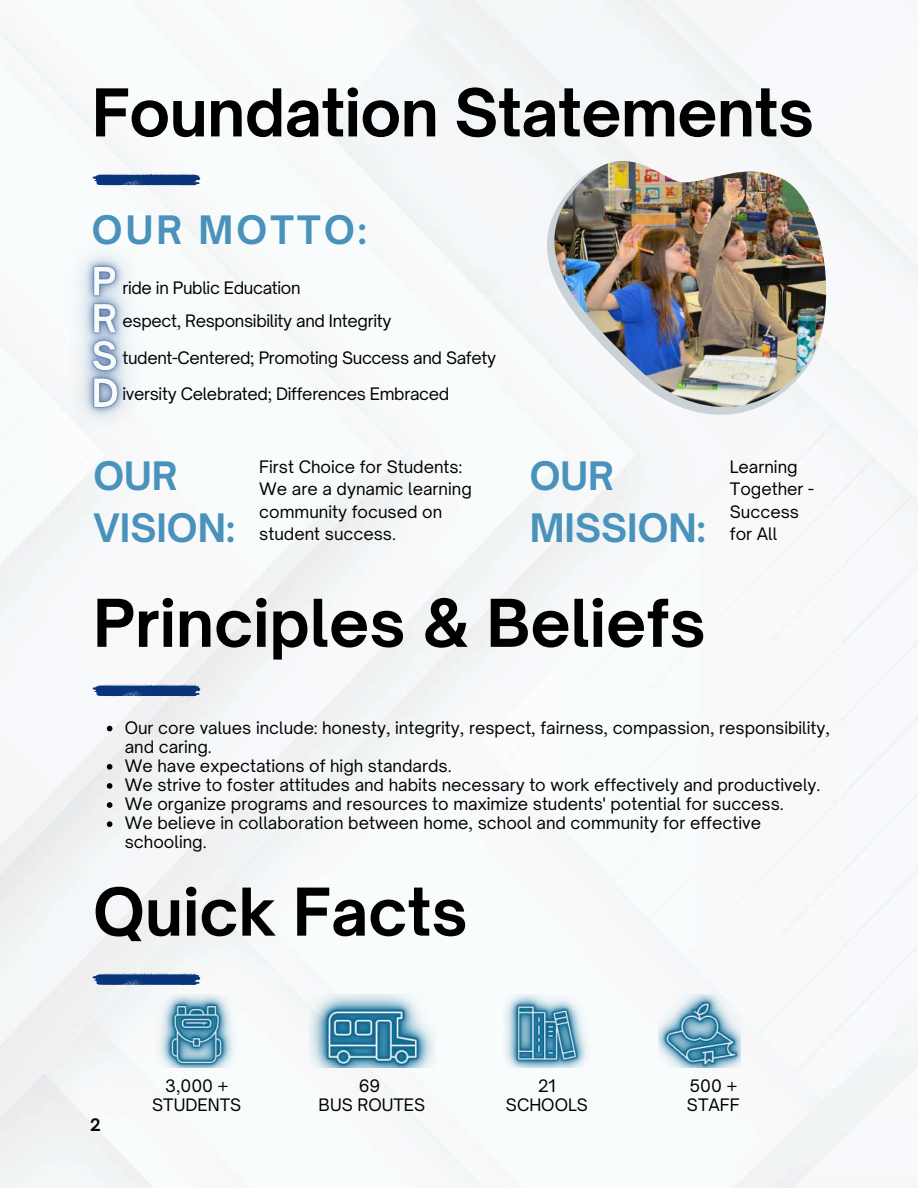
<style>
.page{position:relative;width:918px;height:1188px;background:#fff}
.page>*{position:absolute;margin:0;border:0;box-sizing:border-box;transform-origin:0 0}
.t1{font:700 63px "Open Sauce One";color:#000}
.t2{font:700 37.5px/51.8px "Open Sauce One";color:#4992bc}
.t3{font:700 37.5px "Open Sauce One";letter-spacing:.085em;color:#4992bc}
.t4{font:16.5px/19.2px "Open Sauce One";color:#000}
.t5{font:16.5px/32.7px "Open Sauce One";letter-spacing:-.02em;color:#000}
.t6{font:700 16.5px "Open Sauce One";color:#000}
</style>
<div class="page">
<svg style="left:92px;top:174px;width:108px;height:12px"></svg>
<svg style="left:92px;top:685px;width:108px;height:11px"></svg>
<svg style="left:92px;top:973px;width:108px;height:12px"></svg>
<svg style="left:547px;top:164px;width:277px;height:251px;fill:#f4f7f9"></svg>
<img style="left:554px;top:161px;width:272px;height:246px">
<svg style="left:107px;top:726px;width:5px;height:5px"></svg>
<svg style="left:107px;top:764px;width:5px;height:6px"></svg>
<svg style="left:107px;top:783px;width:5px;height:6px"></svg>
<svg style="left:107px;top:802px;width:5px;height:6px"></svg>
<svg style="left:107px;top:821px;width:5px;height:6px"></svg>
<img style="left:41px;top:207px;width:130px;height:260px">
<img style="left:659px;top:995px;width:82px;height:73px">
<img style="left:153px;top:995px;width:88px;height:73px">
<img style="left:309px;top:995px;width:126px;height:73px">
<img style="left:504px;top:995px;width:86px;height:73px">
<h1 class="t1" style="left:92px;top:73px;width:724px">Foundation Statements</h1>
<h2 class="t3" style="left:92px;top:206px;width:277px">OUR MOTTO:</h2>
<p class="t5" style="left:122px;top:272px;width:270px">ride in Public Education<br>espect, Responsibility and Integrity</p>
<p class="t5" style="left:122px;top:340px;width:375px;line-height:36px">tudent-Centered; Promoting Success and Safety iversity Celebrated; Differences Embraced</p>
<p class="t4" style="left:259px;top:455px;width:214px;line-height:22.5px">First Choice for Students:<br>We are a dynamic learning community focused on student success.</p>
<p class="t4" style="left:730px;top:455px;width:85px;line-height:22.5px">Learning<br>Together -<br>Success for All</p>
<h2 class="t2" style="left:94px;top:450px;width:143px">OUR<br>VISION:</h2>
<h2 class="t2" style="left:530px;top:450px;width:178px">OUR<br>MISSION:</h2>
<h1 class="t1" style="left:93px;top:584px;width:614px">Principles &amp; Beliefs</h1>
<p class="t4" style="left:125px;top:718px;width:707px">Our core values include: honesty, integrity, respect, fairness, compassion, responsibility, and caring.<br>We have expectations of high standards.<br>We strive to foster attitudes and habits necessary to work effectively and productively.<br>We organize programs and resources to maximize students' potential for success.<br>We believe in collaboration between home, school and community for effective schooling.</p>
<h1 class="t1" style="left:93px;top:873px;width:376px">Quick Facts</h1>
<p class="t6" style="left:90px;top:1114px;width:12px">2</p>
<p class="t4" style="left:152px;top:1076px;width:91px;text-align:center">3,000 +<br>STUDENTS</p>
<p class="t4" style="left:687px;top:1076px;width:54px">500 +<br>STAFF</p>
<p class="t4" style="left:319px;top:1076px;width:108px;text-align:center">69<br>BUS ROUTES</p>
<p class="t4" style="left:506px;top:1076px;width:83px;text-align:center">21<br>SCHOOLS</p>
</div>
